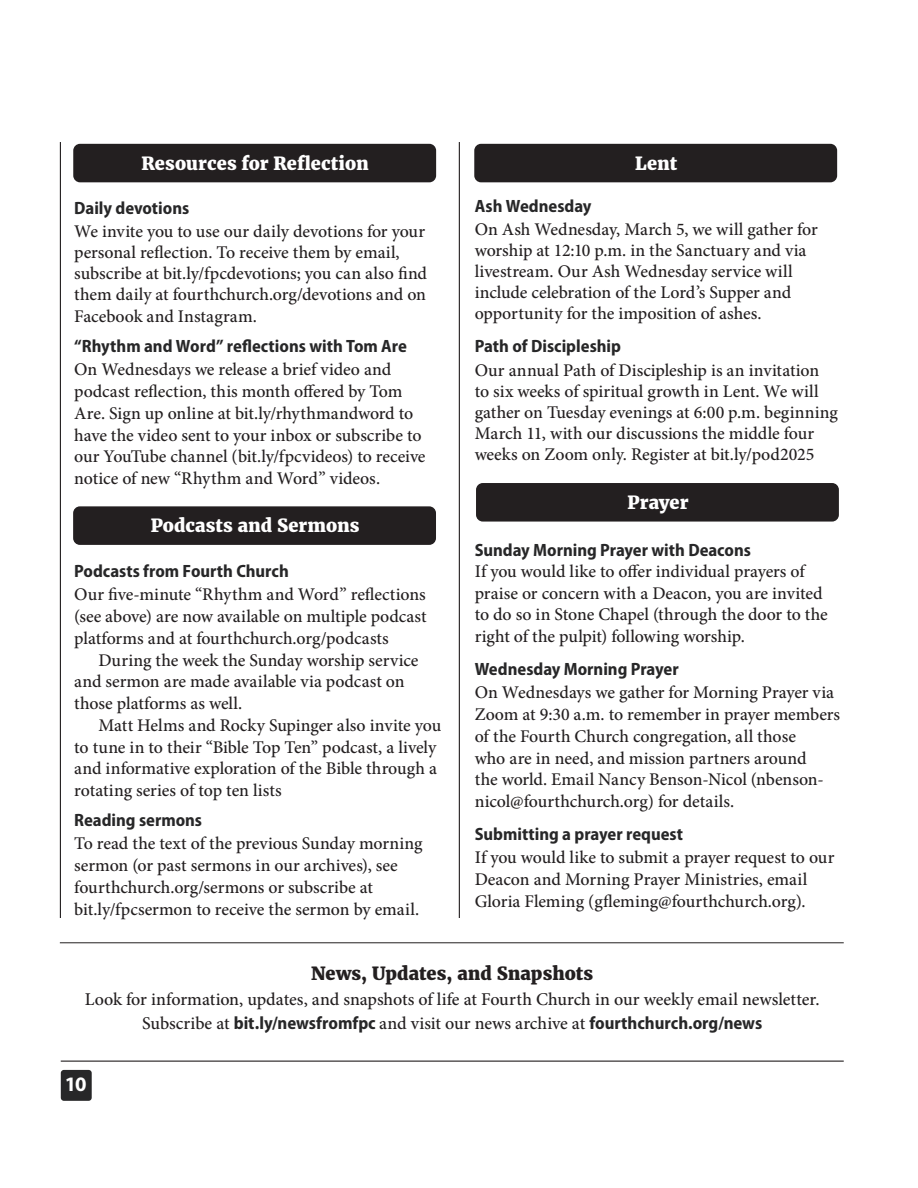
<style>
.page{position:relative;width:918px;height:1188px;background:#fff}
.page>*{position:absolute;margin:0;border:0;box-sizing:border-box;transform-origin:0 0}
.t1{font:700 20.7px "Myriad Pro";color:#fff}
.t2{font:500 18px/24px "Minion Pro";color:#231f20;text-align:center}
.t3{font:800 18px "Merriweather";letter-spacing:.005em;color:#fff}
.t4{font:800 18px "Merriweather";letter-spacing:.005em;color:#231f20}
.t5{font:500 17.85px/21.8px "Minion Pro";letter-spacing:-.005em;color:#231f20}
.t6{font:700 semi-condensed 17.85px "Myriad Pro";color:#272728}
.s1{font-family:"Myriad Pro";font-weight:700;font-stretch:semi-condensed;color:#272728}
</style>
<div class="page">
<hr style="left:459px;top:142px;width:1px;height:776px;background:#231f20">
<hr style="left:60px;top:142px;width:1px;height:776px;background:#231f20">
<hr style="left:60px;top:942px;width:784px;height:1px;background:#231f20">
<div style="left:73px;top:144px;width:363px;height:38px;background:#231f20;border-radius:7px"></div>
<div style="left:73px;top:506px;width:363px;height:39px;background:#231f20;border-radius:7px"></div>
<div style="left:61px;top:1070px;width:31px;height:31px;background:#272728;border-radius:3px"></div>
<hr style="left:61px;top:1061px;width:783px;height:1px;background:#231f20">
<div style="left:474px;top:144px;width:363px;height:38px;background:#231f20;border-radius:7px"></div>
<div style="left:476px;top:483px;width:363px;height:39px;background:#231f20;border-radius:7px"></div>
<p class="t3" style="left:142px;top:152px;width:229px">Resources for Reflection</p>
<p class="t6" style="left:74px;top:198px;width:116px">Daily devotions</p>
<p class="t5" style="left:74px;top:221px;width:354px;line-height:21.1px">We invite you to use our daily devotions for your personal reflection. To receive them by email, subscribe at bit.ly/fpcdevotions; you can also find them daily at fourthchurch.org/devotions and on Facebook and Instagram.</p>
<p class="t6" style="left:74px;top:336px;width:334px">“Rhythm and Word” reflections with Tom Are</p>
<p class="t5" style="left:74px;top:359px;width:353px">On Wednesdays we release a brief video and podcast reflection, this month offered by Tom Are. Sign up online at bit.ly/rhythmandword to have the video sent to your inbox or subscribe to our YouTube channel (bit.ly/fpcvideos) to receive notice of new “Rhythm and Word” videos.</p>
<p class="t3" style="left:151px;top:514px;width:210px">Podcasts and Sermons</p>
<p class="t6" style="left:74px;top:561px;width:216px">Podcasts from Fourth Church</p>
<p class="t5" style="left:74px;top:584px;width:354px;text-align:justify">Our five-minute “Rhythm and Word” reflections (see above) are now available on multiple podcast platforms and at fourthchurch.org/podcasts</p>
<p class="t5" style="left:74px;top:649px;width:346px;text-indent:24px">During the week the Sunday worship service and sermon are made available via podcast on those platforms as well.</p>
<p class="t5" style="left:74px;top:714px;width:368px;text-indent:24px">Matt Helms and Rocky Supinger also invite you to tune in to their “Bible Top Ten” podcast, a lively and informative exploration of the Bible through a rotating series of top ten lists</p>
<p class="t6" style="left:74px;top:810px;width:129px">Reading sermons</p>
<p class="t5" style="left:74px;top:833px;width:350px">To read the text of the previous Sunday morning sermon (or past sermons in our archives), see fourthchurch.org/sermons or subscribe at bit.ly/fpcsermon to receive the sermon by email.</p>
<p class="t3" style="left:635px;top:152px;width:44px">Lent</p>
<p class="t6" style="left:475px;top:196px;width:118px">Ash Wednesday</p>
<p class="t5" style="left:475px;top:219px;width:345px;line-height:21px">On Ash Wednesday, March 5, we will gather for worship at 12:10 p.m. in the Sanctuary and via livestream. Our Ash Wednesday service will include celebration of the Lord’s Supper and opportunity for the imposition of ashes.</p>
<p class="t6" style="left:475px;top:336px;width:148px">Path of Discipleship</p>
<p class="t5" style="left:475px;top:360px;width:365px;line-height:21px">Our annual Path of Discipleship is an invitation to six weeks of spiritual growth in Lent. We will gather on Tuesday evenings at 6:00 p.m. beginning March 11, with our discussions the middle four weeks on Zoom only. Register at bit.ly/pod2025</p>
<p class="t3" style="left:627px;top:491px;width:63px">Prayer</p>
<p class="t6" style="left:475px;top:540px;width:278px">Sunday Morning Prayer with Deacons</p>
<p class="t5" style="left:475px;top:560px;width:355px">If you would like to offer individual prayers of praise or concern with a Deacon, you are invited to do so in Stone Chapel (through the door to the right of the pulpit) following worship.</p>
<p class="t6" style="left:475px;top:659px;width:205px">Wednesday Morning Prayer</p>
<p class="t5" style="left:475px;top:682px;width:367px">On Wednesdays we gather for Morning Prayer via Zoom at 9:30 a.m. to remember in prayer members of the Fourth Church congregation, all those<br>who are in need, and mission partners around<br>the world. Email Nancy Benson-Nicol (nbenson&shy;nicol@fourthchurch.org) for details.</p>
<p class="t6" style="left:475px;top:824px;width:210px">Submitting a prayer request</p>
<p class="t5" style="left:475px;top:847px;width:361px">If you would like to submit a prayer request to our<br>Deacon and Morning Prayer Ministries, email<br>Gloria Fleming (gfleming@fourthchurch.org).</p>
<p class="t4" style="left:311px;top:962px;width:284px">News, Updates, and Snapshots</p>
<p class="t2" style="left:85px;top:987px;width:736px">Look for information, updates, and snapshots of life at Fourth Church in our weekly email newsletter.<br>Subscribe at <span class="s1">bit.ly/newsfromfpc</span> and visit our news archive at <span class="s1">fourthchurch.org/news</span></p>
<p class="t1" style="left:65px;top:1071px;width:23px">10</p>
</div>
